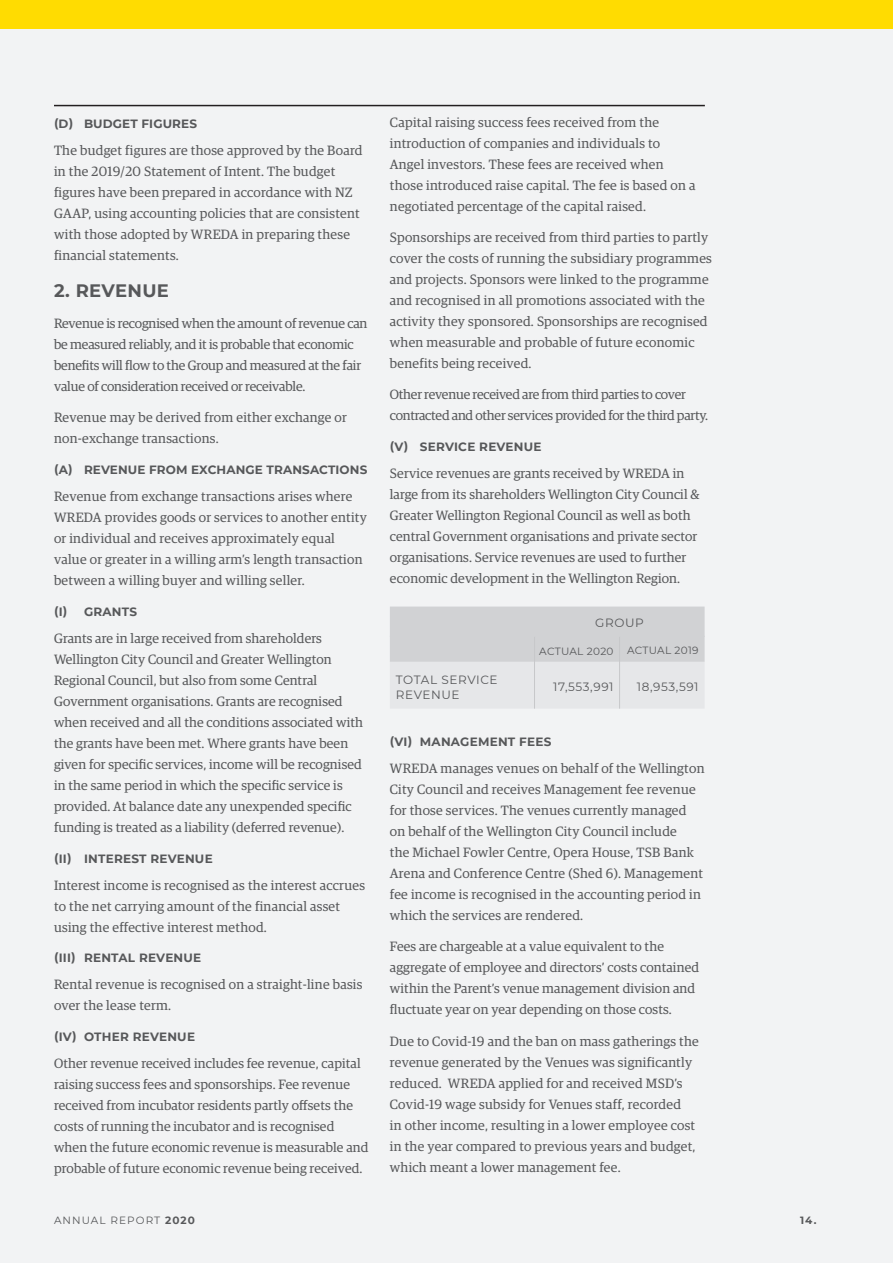
<style>
.page{position:relative;width:893px;height:1263px;background:#f2f3f4}
.page>*{position:absolute;margin:0;border:0;box-sizing:border-box;transform-origin:0 0}
.BODY_HEADER{font:700 18px "Montserrat";letter-spacing:.02em;color:#57585a}
.Body_Main{font:13.5px/21px "Guardian Egyp";letter-spacing:.01em;color:#57585a}
.Body_Main-2{font:13.5px/21px "Guardian Egyp";letter-spacing:-.01em;color:#57585a}
.Body_Main-3{font:13.5px/21px "Guardian Egyp";letter-spacing:-.015em;color:#57585a}
.BODY_HEADER_2{font:700 12px "Montserrat";letter-spacing:.015em;color:#57585a}
.NUMBERS_TOTALS{font:12px/15px "Montserrat";letter-spacing:.05em;color:#57585a}
.t1{font:10.5px "Montserrat";letter-spacing:.03em;color:#57585a}
.t2{font:10.5px "Montserrat";letter-spacing:.1em;color:#57585a}
.t3{font:700 10.5px "Montserrat";color:#57585a}
.s1{font-weight:700}
</style>
<div class="page">
<div style="left:0;top:0;width:893px;height:29px;background:#ffdc01"></div>
<svg style="left:390px;top:606px;width:315px;height:102px"></svg>
<hr style="left:534px;top:662px;width:1px;height:47px;background:#c7c8ca">
<hr style="left:619px;top:662px;width:1px;height:47px;background:#c7c8ca">
<hr style="left:390px;top:636px;width:144px;height:1px;background:#d1d2d4">
<hr style="left:534px;top:636px;width:86px;height:1px;background:#d1d2d4">
<hr style="left:620px;top:636px;width:85px;height:1px;background:#d1d2d4">
<hr style="left:54px;top:105px;width:651px;height:1px;background:#231f20">
<p class="BODY_HEADER_2" style="left:54px;top:115px;width:145px">(D) BUDGET FIGURES</p>
<p class="Body_Main" style="left:54px;top:139px;width:310px">The budget figures are those approved by the Board in the 2019/20 Statement of Intent. The budget figures have been prepared in accordance with NZ GAAP, using accounting policies that are consistent with those adopted by WREDA in preparing these financial statements.</p>
<p class="BODY_HEADER" style="left:54px;top:277px;width:117px">2. REVENUE</p>
<p class="Body_Main-2" style="left:54px;top:312px;width:315px">Revenue is recognised when the amount of revenue can be measured reliably, and it is probable that economic benefits will flow to the Group and measured at the fair value of consideration received or receivable.</p>
<p class="Body_Main" style="left:54px;top:406px;width:294px">Revenue may be derived from either exchange or non‑exchange transactions.</p>
<p class="BODY_HEADER_2" style="left:54px;top:461px;width:315px">(A) REVENUE FROM EXCHANGE TRANSACTIONS</p>
<p class="Body_Main" style="left:54px;top:485px;width:314px">Revenue from exchange transactions arises where WREDA provides goods or services to another entity or individual and receives approximately equal value or greater in a willing arm’s length transaction between a willing buyer and willing seller.</p>
<p class="BODY_HEADER_2" style="left:54px;top:603px;width:85px">(I) GRANTS</p>
<p class="Body_Main" style="left:54px;top:627px;width:310px">Grants are in large received from shareholders Wellington City Council and Greater Wellington Regional Council, but also from some Central Government organisations. Grants are recognised when received and all the conditions associated with the grants have been met. Where grants have been given for specific services, income will be recognised in the same period in which the specific service is provided. At balance date any unexpended specific funding is treated as a liability (deferred revenue).</p>
<p class="BODY_HEADER_2" style="left:54px;top:849px;width:160px">(II) INTEREST REVENUE</p>
<p class="Body_Main" style="left:54px;top:873px;width:313px">Interest income is recognised as the interest accrues to the net carrying amount of the financial asset using the effective interest method.</p>
<p class="BODY_HEADER_2" style="left:54px;top:949px;width:149px">(III) RENTAL REVENUE</p>
<p class="Body_Main" style="left:54px;top:973px;width:310px">Rental revenue is recognised on a straight‑line basis over the lease term.</p>
<p class="BODY_HEADER_2" style="left:54px;top:1028px;width:143px">(IV) OTHER REVENUE</p>
<p class="Body_Main" style="left:54px;top:1052px;width:316px">Other revenue received includes fee revenue, capital raising success fees and sponsorships. Fee revenue received from incubator residents partly offsets the costs of running the incubator and is recognised when the future economic revenue is measurable and probable of future economic revenue being received.</p>
<p class="Body_Main" style="left:390px;top:111px;width:307px">Capital raising success fees received from the introduction of companies and individuals to Angel investors. These fees are received when those introduced raise capital. The fee is based on a negotiated percentage of the capital raised.</p>
<p class="Body_Main" style="left:390px;top:226px;width:324px">Sponsorships are received from third parties to partly cover the costs of running the subsidiary programmes and projects. Sponsors were linked to the programme and recognised in all promotions associated with the activity they sponsored. Sponsorships are recognised when measurable and probable of future economic benefits being received.</p>
<p class="Body_Main-3" style="left:390px;top:383px;width:320px">Other revenue received are from third parties to cover contracted and other services provided for the third party.</p>
<p class="BODY_HEADER_2" style="left:390px;top:438px;width:153px">(V) SERVICE REVENUE</p>
<p class="Body_Main" style="left:390px;top:462px;width:311px">Service revenues are grants received by WREDA in large from its shareholders Wellington City Council &amp; Greater Wellington Regional Council as well as both central Government organisations and private sector organisations. Service revenues are used to further economic development in the Wellington Region.</p>
<p class="NUMBERS_TOTALS" style="left:595px;top:615px;width:50px">GROUP</p>
<p class="t1" style="left:539px;top:644px;width:76px">ACTUAL 2020</p>
<p class="t1" style="left:627px;top:643px;width:73px">ACTUAL 2019</p>
<p class="NUMBERS_TOTALS" style="left:396px;top:671px;width:103px">TOTAL SERVICE<br>REVENUE</p>
<p class="NUMBERS_TOTALS" style="left:553px;top:679px;width:62px">17,553,991</p>
<p class="NUMBERS_TOTALS" style="left:637px;top:679px;width:63px">18,953,591</p>
<p class="BODY_HEADER_2" style="left:390px;top:733px;width:163px">(VI) MANAGEMENT FEES</p>
<p class="Body_Main" style="left:390px;top:757px;width:316px">WREDA manages venues on behalf of the Wellington City Council and receives Management fee revenue for those services. The venues currently managed on behalf of the Wellington City Council include<br>the Michael Fowler Centre, Opera House, TSB Bank Arena and Conference Centre (Shed 6). Management fee income is recognised in the accounting period in which the services are rendered.</p>
<p class="Body_Main" style="left:390px;top:935px;width:311px">Fees are chargeable at a value equivalent to the aggregate of employee and directors’ costs contained within the Parent’s venue management division and fluctuate year on year depending on those costs.</p>
<p class="Body_Main" style="left:390px;top:1029px;width:310px">Due to Covid-19 and the ban on mass gatherings the revenue generated by the Venues was significantly reduced. WREDA applied for and received MSD’s Covid-19 wage subsidy for Venues staff, recorded<br>in other income, resulting in a lower employee cost in the year compared to previous years and budget, which meant a lower management fee.</p>
<p class="t2" style="left:54px;top:1212px;width:142px">ANNUAL REPORT <span class="s1">2020</span></p>
<p class="t3" style="left:800px;top:1212px;width:18px">14.</p>
</div>
